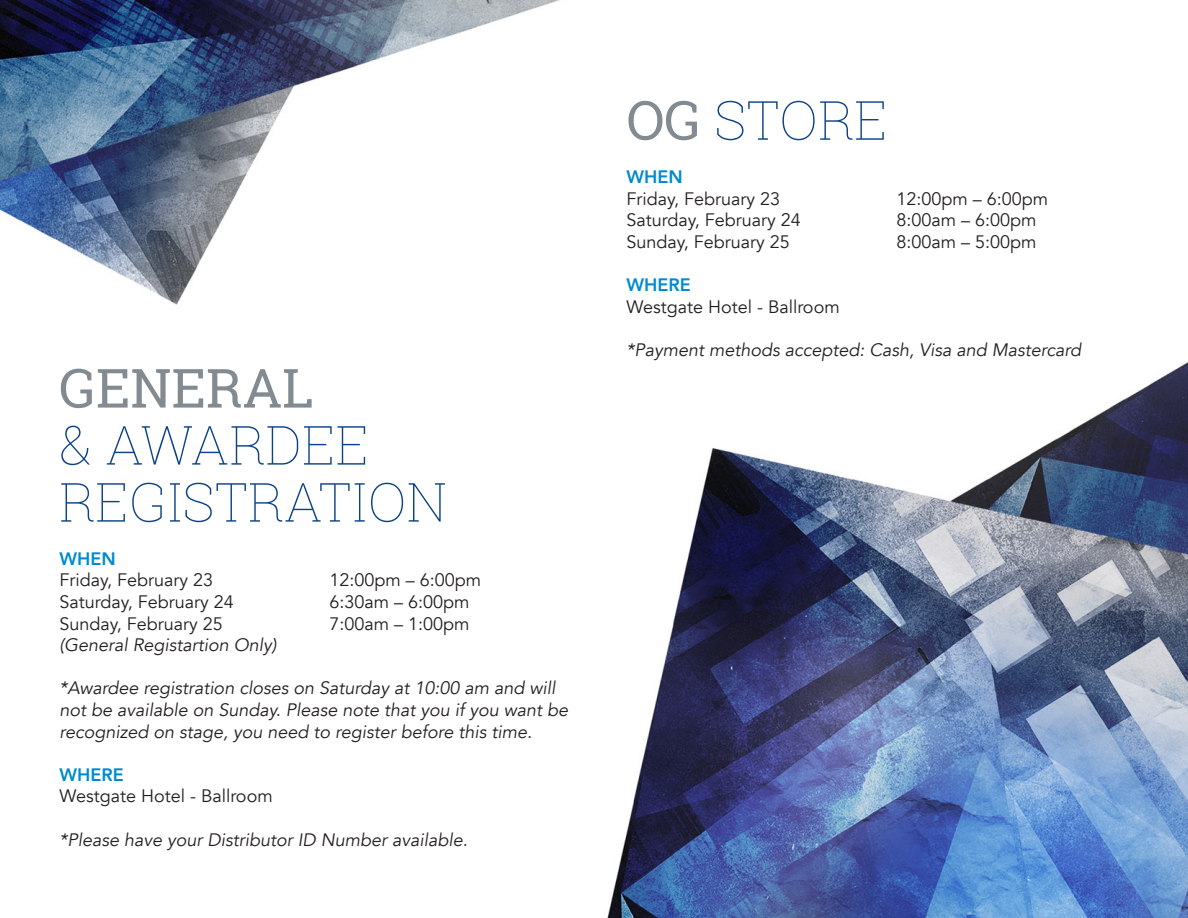
<style>
.page{position:relative;width:1188px;height:918px;background:#fff}
.page>*{position:absolute;margin:0;border:0;box-sizing:border-box;transform-origin:0 0}
.t1{font:100 54px/57px "Roboto Slab";color:#0c4287}
.t2{font:54px "Roboto Slab";color:#818b91}
.t3{font:italic 18px/21.6px "Avenir";color:#231f20}
.t4{font:18px "Avenir";color:#231f20}
.t5{font:800 18px "Avenir";color:#008ad0}
.s1{font-weight:400;color:#818b91}
</style>
<div class="page">
<img style="left:0;top:0;width:1188px;height:918px">
<h1 class="t2" style="left:59px;top:351px;width:256px">GENERAL</h1>
<h1 class="t1" style="left:59px;top:415px;width:389px">&amp; AWARDEE<br>REGISTRATION</h1>
<p class="t5" style="left:59px;top:545px;width:58px">WHEN</p>
<p class="t4" style="left:59px;top:569px;width:155px">Friday, February 23</p>
<p class="t4" style="left:329px;top:569px;width:153px">12:00pm – 6:00pm</p>
<p class="t4" style="left:59px;top:591px;width:176px">Saturday, February 24</p>
<p class="t4" style="left:329px;top:591px;width:142px">6:30am – 6:00pm</p>
<p class="t4" style="left:59px;top:613px;width:165px">Sunday, February 25</p>
<p class="t4" style="left:329px;top:613px;width:142px">7:00am – 1:00pm</p>
<p class="t3" style="left:59px;top:635px;width:218px">(General Registartion Only)</p>
<p class="t3" style="left:59px;top:678px;width:510px">*Awardee registration closes on Saturday at 10:00 am and will not be available on Sunday. Please note that you if you want be recognized on stage, you need to register before this time.</p>
<p class="t5" style="left:59px;top:761px;width:66px">WHERE</p>
<p class="t4" style="left:59px;top:785px;width:215px">Westgate Hotel - Ballroom</p>
<p class="t3" style="left:59px;top:829px;width:410px">*Please have your Distributor ID Number available.</p>
<h1 class="t1" style="left:626px;top:90px;width:263px"><span class="s1">OG</span> STORE</h1>
<p class="t5" style="left:626px;top:163px;width:58px">WHEN</p>
<p class="t4" style="left:626px;top:188px;width:155px">Friday, February 23</p>
<p class="t4" style="left:896px;top:188px;width:153px">12:00pm – 6:00pm</p>
<p class="t4" style="left:626px;top:209px;width:176px">Saturday, February 24</p>
<p class="t4" style="left:896px;top:209px;width:142px">8:00am – 6:00pm</p>
<p class="t4" style="left:626px;top:231px;width:165px">Sunday, February 25</p>
<p class="t4" style="left:896px;top:231px;width:142px">8:00am – 5:00pm</p>
<p class="t5" style="left:626px;top:271px;width:66px">WHERE</p>
<p class="t4" style="left:626px;top:296px;width:215px">Westgate Hotel - Ballroom</p>
<p class="t3" style="left:626px;top:339px;width:456px">*Payment methods accepted: Cash, Visa and Mastercard</p>
</div>
